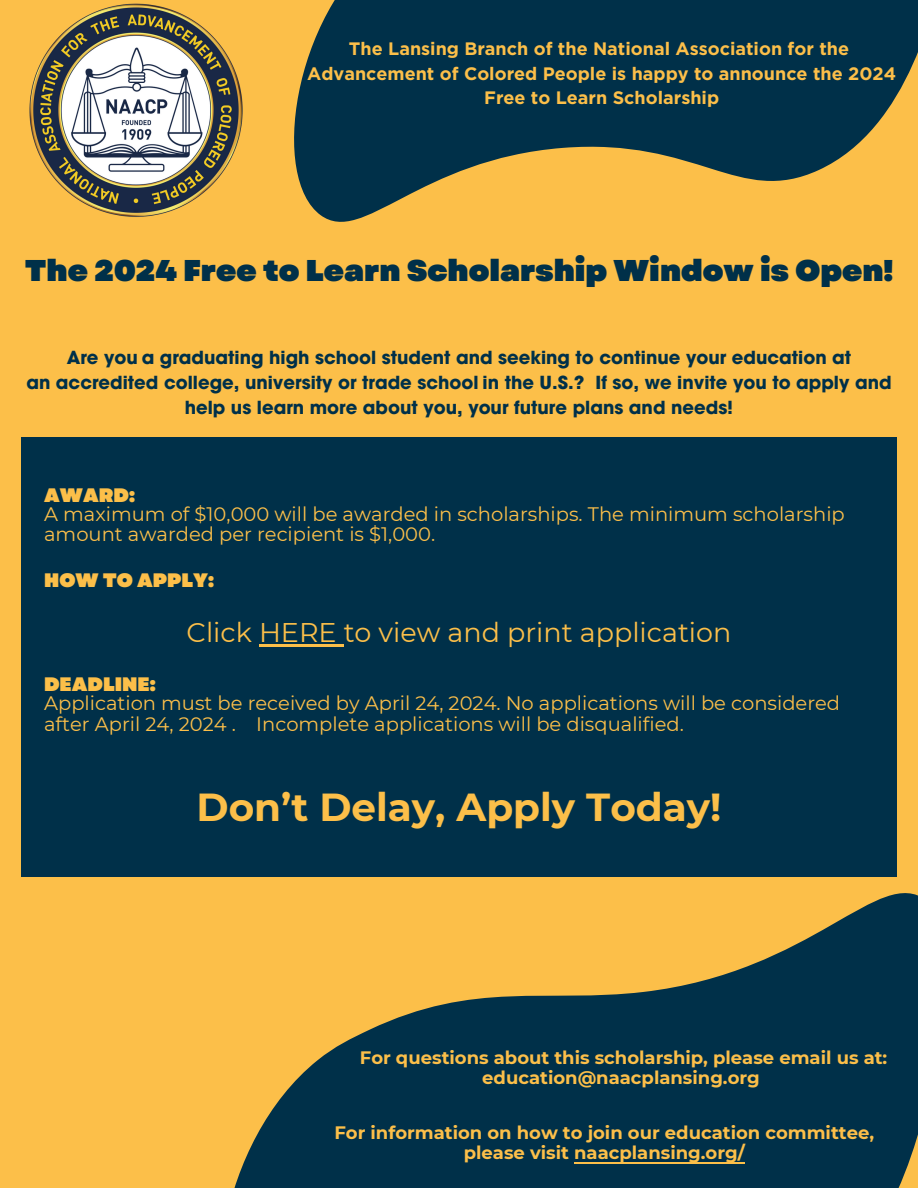
<style>
.page{position:relative;width:918px;height:1188px;background:#fcbf49}
.page>*{position:absolute;margin:0;border:0;box-sizing:border-box;transform-origin:0 0}
.t1{font:700 39px "Montserrat";color:#fcbf49}
.t2{font:900 30px "Garet";color:#003049}
.t3{font:27px "Montserrat";color:#fcbf49}
.t4{font:19.5px/18.8px "Montserrat";color:#fcbf49}
.t5{font:900 19.5px "Garet";color:#fcbf49}
.t6{font:700 18px/24.9px "ITC Avant Garde Pro";color:#003049;text-align:center}
.t7{font:700 18px/20.2px "Montserrat";color:#fcbf49;text-align:center}
.t8{font:700 18px/24.8px "Gotham";color:#fcbf49;text-align:center}
.s1{font-family:"Garet";font-weight:900}
</style>
<div class="page">
<svg style="left:294px;top:0;width:624px;height:222px;fill:#003049"></svg>
<img style="left:29px;top:3px;width:214px;height:214px">
<svg style="left:234px;top:893px;width:684px;height:295px;fill:#003049"></svg>
<div style="left:21px;top:437px;width:876px;height:440px;background:#003049"></div>
<hr style="left:259px;top:645px;width:85px;height:2px;background:#fcbf49">
<hr style="left:574px;top:1162px;width:171px;height:1px;background:#fcbf49">
<h5 class="t8" style="left:307px;top:36px;width:590px">The Lansing Branch of the National Association for the<br>Advancement of Colored People is happy to announce the 2024<br>Free to Learn Scholarship</h5>
<h2 class="t2" style="left:25px;top:249px;width:870px">The 2024 Free to Learn Scholarship Window is Open!</h2>
<h2 class="t6" style="left:26px;top:347px;width:867px">Are you a graduating high school student and seeking to continue your education at<br>an accredited college, university or trade school in the U.S.? If so, we invite you to apply and help us learn more about you, your future plans and needs!</h2>
<p class="t4" style="left:44px;top:485px;width:802px"><span class="s1">AWARD:<br></span>A maximum of $10,000 will be awarded in scholarships. The minimum scholarship</p>
<p class="t4" style="left:44px;top:525px;width:393px">amount awarded per recipient is $1,000.</p>
<p class="t5" style="left:44px;top:566px;width:172px">HOW TO APPLY:</p>
<p class="t3" style="left:187px;top:616px;width:546px">Click HERE to view and print application</p>
<p class="t4" style="left:44px;top:674px;width:798px;line-height:19.4px"><span class="s1">DEADLINE:<br></span>Application must be received by April 24, 2024. No applications will be considered</p>
<p class="t4" style="left:44px;top:715px;width:641px">after April 24, 2024 . Incomplete applications will be disqualified.</p>
<h5 class="t1" style="left:196px;top:784px;width:527px">Don’t Delay, Apply Today!</h5>
<p class="t7" style="left:360px;top:1047px;width:529px">For questions about this scholarship, please email us at: education@naacplansing.org</p>
<p class="t7" style="left:334px;top:1123px;width:541px">For information on how to join our education committee, please visit naacplansing.org/</p>
</div>
